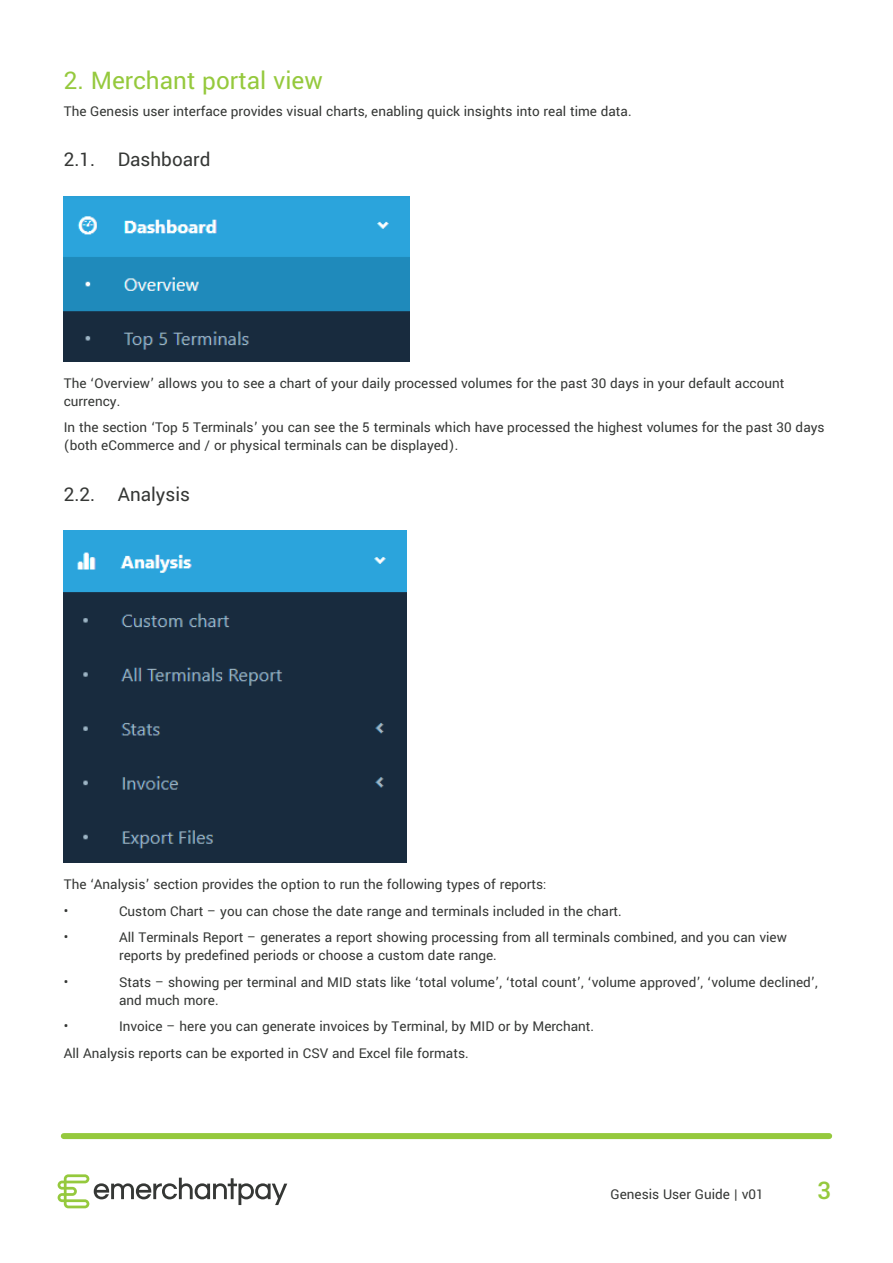
<style>
.page{position:relative;width:893px;height:1263px;background:#fff}
.page>*{position:absolute;margin:0;border:0;box-sizing:border-box;transform-origin:0 0}
.t1{font:27px "Yantramanav";color:#95c93d}
.t2{font:500 27px "Yantramanav";color:#95c93d}
.t3{font:21px "Yantramanav";color:#353735}
.t4{font:15px/18px "Yantramanav";color:#353735}
</style>
<div class="page">
<svg style="left:58px;top:1174px;width:229px;height:34px"></svg>
<div style="left:64px;top:1133px;width:765px;height:6px;background:#95c93d"></div>
<img style="left:64px;top:196px;width:345px;height:165px">
<img style="left:64px;top:531px;width:343px;height:332px">
<h1 class="t1" style="left:64px;top:64px;width:260px">2. Merchant portal view</h1>
<p class="t4" style="left:64px;top:102px;width:569px">The Genesis user interface provides visual charts, enabling quick insights into real time data.</p>
<h2 class="t3" style="left:64px;top:147px;width:148px">2.1. Dashboard</h2>
<p class="t4" style="left:64px;top:374px;width:722px">The ‘Overview’ allows you to see a chart of your daily processed volumes for the past 30 days in your default account currency.</p>
<p class="t4" style="left:64px;top:419px;width:762px">In the section ‘Top 5 Terminals’ you can see the 5 terminals which have processed the highest volumes for the past 30 days (both eCommerce and / or physical terminals can be displayed).</p>
<h2 class="t3" style="left:64px;top:482px;width:128px">2.2. Analysis</h2>
<p class="t4" style="left:64px;top:871px;width:484px;line-height:26.5px">The ‘Analysis’ section provides the option to run the following types of reports: •</p>
<p class="t4" style="left:119px;top:902px;width:504px">Custom Chart – you can chose the date range and terminals included in the chart.</p>
<p class="t4" style="left:64px;top:929px;width:6px">•</p>
<p class="t4" style="left:119px;top:929px;width:669px">All Terminals Report – generates a report showing processing from all terminals combined, and you can view reports by predefined periods or choose a custom date range.</p>
<p class="t4" style="left:64px;top:973px;width:6px">•</p>
<p class="t4" style="left:119px;top:973px;width:700px">Stats – showing per terminal and MID stats like ‘total volume’, ‘total count’, ‘volume approved’, ‘volume declined’, and much more.</p>
<p class="t4" style="left:64px;top:1018px;width:6px">•</p>
<p class="t4" style="left:64px;top:1013px;width:532px;line-height:26.5px;text-indent:55px">Invoice – here you can generate invoices by Terminal, by MID or by Merchant.<br>All Analysis reports can be exported in CSV and Excel file formats.</p>
<p class="t4" style="left:610px;top:1185px;width:155px">Genesis User Guide | v01</p>
<h1 class="t2" style="left:817px;top:1174px;width:15px">3</h1>
</div>
